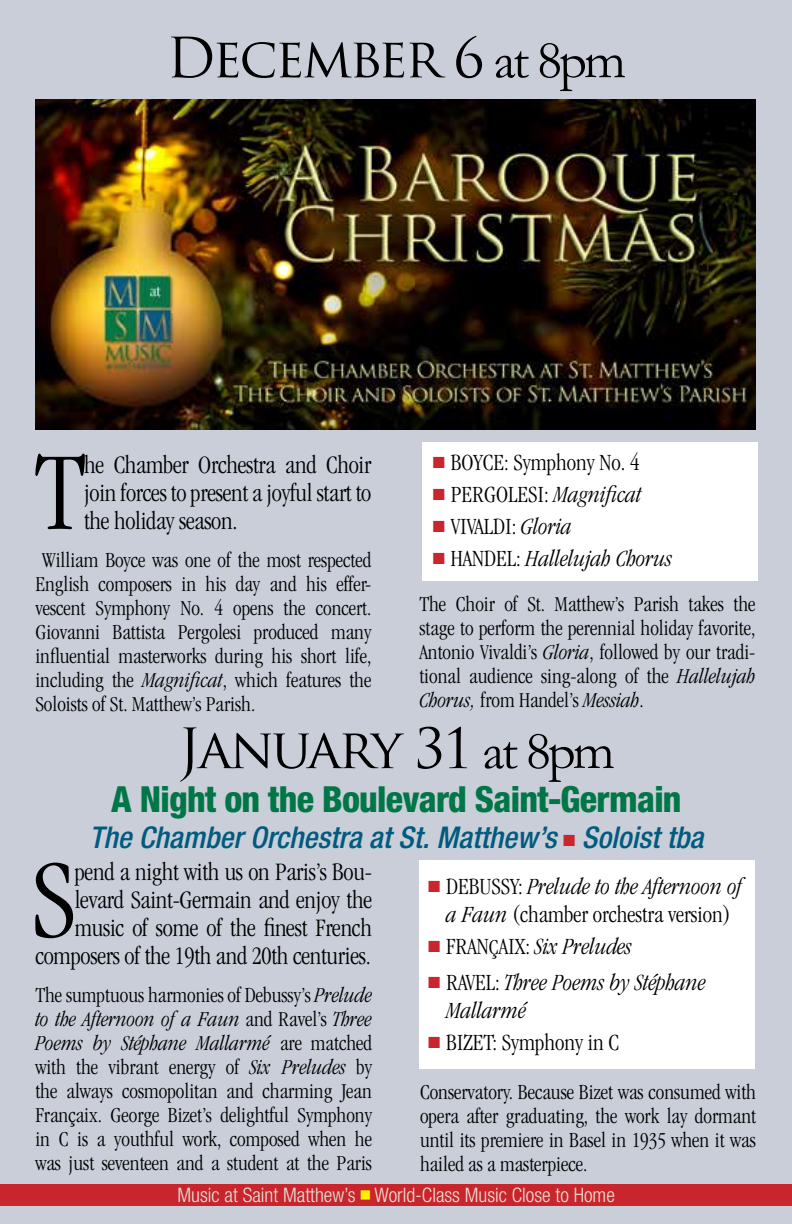
<style>
.page{position:relative;width:792px;height:1224px;background:#c9ced9}
.page>*{position:absolute;margin:0;border:0;box-sizing:border-box;transform-origin:0 0}
.t1{font:300 condensed 114.8px "Garamond";color:#000}
.t2{font:54px "Trajan Pro";letter-spacing:-.05em;color:#000}
.t3{font:800 condensed 36px "Helvetica Neue LT Pro";letter-spacing:-.02em;color:#007647}
.t4{font:italic 500 condensed 30px "Helvetica Neue LT Pro";color:#005b7e}
.t5{font:300 condensed 26px/28px "Garamond";letter-spacing:-.01em;color:#000;text-align:right}
.t6{font:300 condensed 24px/28px "Garamond";color:#000;text-align:center}
.t7{font:italic 300 condensed 24px/28px "Garamond";color:#000}
.t8{font:300 condensed 22px/24px "Garamond";color:#000;text-align:justify}
.t9{font:300 condensed 20px "Helvetica Neue LT Pro";color:#efe2d7}
.s1{font-family:"Garamond"}
.s2{font-style:italic}
.s3{color:#c9252c}
.s4{font-style:normal}
.s5{font-style:normal;font-size:22px}
.s6{color:#e0e6e0}
</style>
<div class="page">
<div style="left:0;top:1184px;width:792px;height:22px;background:#c9252c"></div>
<div style="left:422px;top:442px;width:336px;height:139px;background:#fff"></div>
<img style="left:35px;top:100px;width:721px;height:330px">
<div style="left:419px;top:860px;width:336px;height:209px;background:#fff"></div>
<h2 class="t2" style="left:166px;top:23px;width:461px">December 6 <span class="s1">at 8pm</span></h2>
<h1 class="t1" style="left:34px;top:430px;width:53px">T</h1>
<p class="t5" style="left:84px;top:451px;width:289px;text-align:justify">he Chamber Orchestra and Choir join forces to present a joyful start to the holiday season.</p>
<p class="t8" style="left:35px;top:548px;width:338px;text-indent:7px">William Boyce was one of the most respected English composers in his day and his effer&shy;vescent Symphony No. 4 opens the concert.<br>Giovanni Battista Pergolesi produced many influential masterworks during his short life, including the <span class="s2">Magnificat</span>, which features the Soloists of St. Matthew’s Parish.</p>
<p class="t6" style="left:433px;top:448px;width:208px"><span class="s3">■</span> BOYCE: Symphony No. 4</p>
<p class="t6" style="left:433px;top:480px;width:210px"><span class="s3">■</span> PERGOLESI: <span class="s2">Magnificat</span></p>
<p class="t6" style="left:433px;top:512px;width:140px"><span class="s3">■</span> VIVALDI: <span class="s2">Gloria</span></p>
<p class="t7" style="left:433px;top:544px;width:241px"><span class="s3">■</span> <span class="s4">HANDEL:</span> Hallelujah Chorus</p>
<p class="t8" style="left:419px;top:592px;width:338px">The Choir of St. Matthew’s Parish takes the stage to perform the perennial holiday favorite, Antonio Vivaldi’s <span class="s2">Gloria</span>, followed by our tradi&shy;tional audience sing-along of the <span class="s2">Hallelujah Chorus,</span> from Handel’s <span class="s2">Messiah</span>.</p>
<h2 class="t2" style="left:178px;top:714px;width:438px">January 31 <span class="s1">at 8pm</span></h2>
<h3 class="t3" style="left:111px;top:777px;width:572px">A Night on the Boulevard Saint-Germain</h3>
<h3 class="t4" style="left:90px;top:820px;width:615px">The Chamber Orchestra at St. Matthew’s <span class="s3">■</span> Soloist tba</h3>
<p class="t5" style="left:35px;top:858px;width:338px">pend a night with us on Paris’s Bou&shy;levard Saint-Germain and enjoy the music of some of the finest French composers of the 19th and 20th centuries.</p>
<p class="t8" style="left:35px;top:983px;width:338px">The sumptuous harmonies of Debussy’s <span class="s2">Prelude to the Afternoon of a Faun</span> and Ravel’s <span class="s2">Three Poems by Stéphane Mallarmé</span> are matched with the vibrant energy of <span class="s2">Six Preludes</span> by the always cosmopolitan and charming Jean Françaix. George Bizet’s delightful Symphony in C is a youthful work, composed when he was just seventeen and a student at the Paris</p>
<h1 class="t1" style="left:31px;top:838px;width:46px">S</h1>
<p class="t6" style="left:428px;top:873px;width:315px"><span class="s3">■</span> DEBUSSY: <span class="s2">Prelude to the Afternoon of a Faun</span> (chamber orchestra version)</p>
<p class="t7" style="left:428px;top:933px;width:205px"><span class="s3">■</span> <span class="s4">FRAN</span><span class="s5">Ç</span><span class="s4">AIX:</span> Six Preludes</p>
<p class="t7" style="left:446px;top:969px;width:261px;text-indent:-18px"><span class="s3">■</span> <span class="s4">RAVEL:</span> Three Poems by Stéphane<br>Mallarmé</p>
<p class="t6" style="left:428px;top:1029px;width:192px"><span class="s3">■</span> BIZET: Symphony in C</p>
<p class="t8" style="left:420px;top:1080px;width:338px">Conservatory. Because Bizet was consumed with opera after graduating, the work lay dormant until its premiere in Basel in 1935 when it was hailed as a masterpiece.</p>
<p class="t9" style="left:178px;top:1184px;width:439px"><span class="s6">Music at Saint Matthew’s</span> <sup>■</sup> World-Class Music Close to Home</p>
</div>
